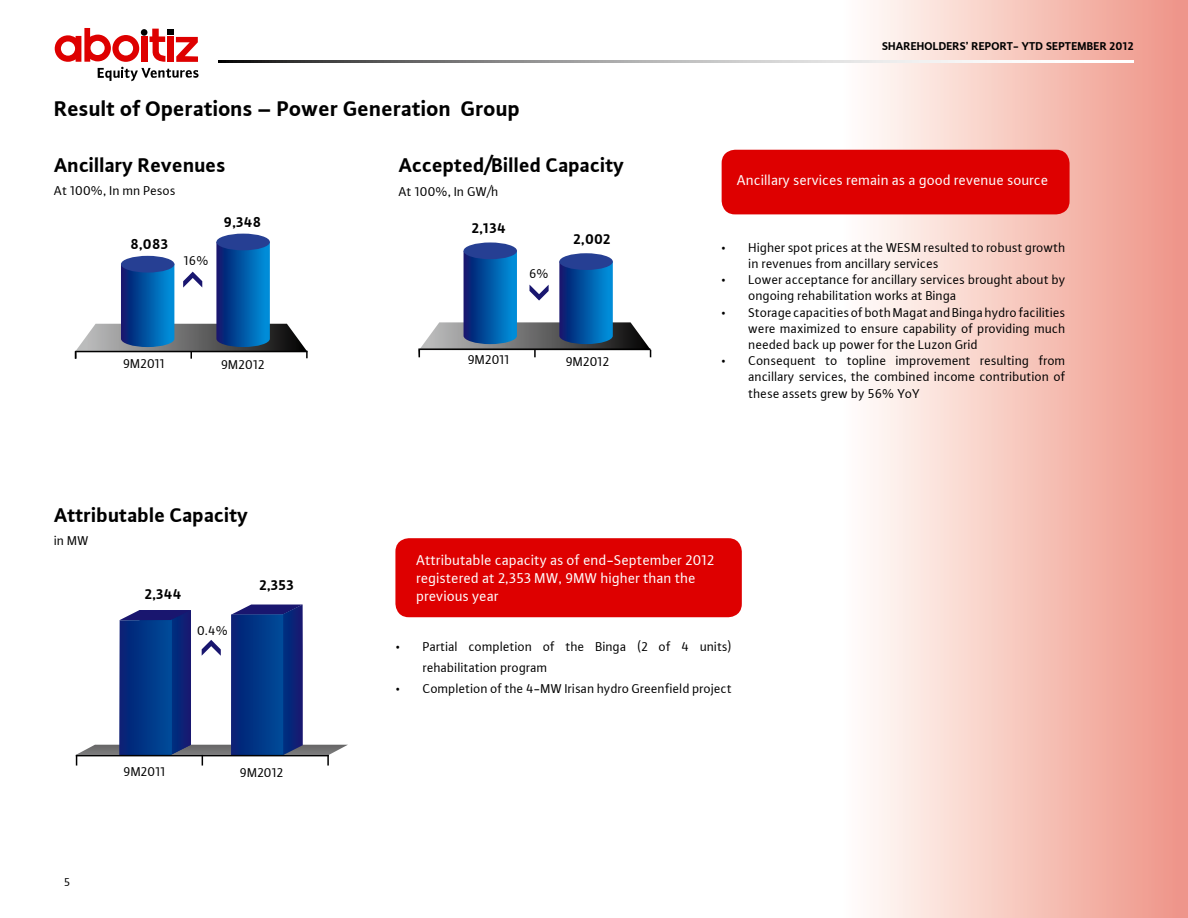
<style>
.page{position:relative;width:1188px;height:918px;background:#fff}
.page>*{position:absolute;margin:0;border:0;box-sizing:border-box;transform-origin:0 0}
.t1{font:22.5px "Aboitiz Sans Bold LF Regular";color:#000}
.t2{font:21px "Aboitiz Sans Bold LF Regular";color:#000}
.t3{font:15px/18px "Aboitiz Sans Normal LF Regular";color:#fff}
.t4{font:15px "Aboitiz Sans Bold LF Regular";color:#000}
.t5{font:13.5px/16.2px "Aboitiz Sans Normal LF Regular";color:#000}
.t6{font:12px "Aboitiz Sans Bold LF Regular";color:#000}
.t7{font:12px "Aboitiz Sans Normal LF Regular";color:#000}
</style>
<div class="page">
<div style="left:803px;top:0;width:385px;height:918px;background:linear-gradient(to right,#fff,#ef9486)"></div>
<svg style="left:218px;top:60px;width:916px;height:2px"></svg>
<svg style="left:55px;top:28px;width:144px;height:53px"></svg>
<div style="left:722px;top:150px;width:348px;height:64px;background:#de0000;border-radius:14px"></div>
<div style="left:216px;top:234px;width:54px;height:16px;background:#263f93;border-radius:50%"></div>
<svg style="left:75px;top:242px;width:233px;height:117px"></svg>
<div style="left:464px;top:242px;width:53px;height:17px;background:#263f93;border-radius:50%"></div>
<svg style="left:419px;top:251px;width:232px;height:106px"></svg>
<hr style="left:418px;top:348px;width:232px;height:2px;background:#000">
<div style="left:395px;top:538px;width:347px;height:79px;background:#de0000;border-radius:14px"></div>
<svg style="left:76px;top:605px;width:272px;height:161px"></svg>
<h1 class="t1" style="left:54px;top:95px;width:468px">Result of Operations – Power Generation Group</h1>
<h2 class="t2" style="left:54px;top:152px;width:173px">Ancillary Revenues</h2>
<p class="t5" style="left:54px;top:183px;width:123px">At 100%, In mn Pesos</p>
<h2 class="t2" style="left:399px;top:152px;width:227px">Accepted/Billed Capacity</h2>
<p class="t5" style="left:399px;top:183px;width:101px">At 100%, In GW/h</p>
<p class="t6" style="left:882px;top:38px;width:253px">Shareholders’ Report- YTD september 2012</p>
<p class="t3" style="left:737px;top:171px;width:313px">Ancillary services remain as a good revenue source</p>
<p class="t4" style="left:224px;top:213px;width:39px">9,348</p>
<p class="t4" style="left:472px;top:219px;width:36px">2,134</p>
<p class="t4" style="left:574px;top:230px;width:39px">2,002</p>
<p class="t4" style="left:131px;top:235px;width:39px">8,083</p>
<p class="t5" style="left:749px;top:239px;width:318px;text-indent:-27px">• Higher spot prices at the WESM resulted to robust growth in revenues from ancillary services</p>
<p class="t5" style="left:749px;top:272px;width:318px;text-indent:-27px">• Lower acceptance for ancillary services brought about by ongoing rehabilitation works at Binga</p>
<p class="t5" style="left:749px;top:304px;width:319px;text-align:justify;text-indent:-27px">• Storage capacitiesofbothMagat andBingahydrofacilities were maximized to ensure capability of providing much needed back up power for the Luzon Grid</p>
<p class="t5" style="left:749px;top:353px;width:318px;text-align:justify;text-indent:-27px">• Consequent to topline improvement resulting from ancillary services, the combined income contribution of these assets grew by 56% YoY</p>
<p class="t5" style="left:184px;top:252px;width:27px">16%</p>
<p class="t5" style="left:529px;top:265px;width:22px">6%</p>
<p class="t5" style="left:468px;top:351px;width:43px">9M2011</p>
<p class="t5" style="left:566px;top:354px;width:45px">9M2012</p>
<p class="t5" style="left:123px;top:355px;width:43px">9M2011</p>
<p class="t5" style="left:221px;top:357px;width:45px">9M2012</p>
<h2 class="t2" style="left:54px;top:502px;width:196px">Attributable Capacity</h2>
<p class="t5" style="left:54px;top:533px;width:36px">in MW</p>
<p class="t4" style="left:145px;top:585px;width:38px">2,344</p>
<p class="t5" style="left:197px;top:622px;width:33px">0.4%</p>
<p class="t4" style="left:259px;top:576px;width:36px">2,353</p>
<p class="t7" style="left:64px;top:875px;width:8px">5</p>
<p class="t5" style="left:124px;top:763px;width:43px">9M2011</p>
<p class="t5" style="left:240px;top:765px;width:45px">9M2012</p>
<p class="t3" style="left:416px;top:551px;width:300px">Attributable capacity as of end-September 2012 registered at 2,353 MW, 9MW higher than the previous year</p>
<p class="t5" style="left:423px;top:636px;width:311px;line-height:21px;text-indent:-27px">• Partial completion of the Binga (2 of 4 units) rehabilitation program</p>
<p class="t5" style="left:396px;top:681px;width:338px">• Completion of the 4-MW Irisan hydro Greenfield project</p>
</div>
